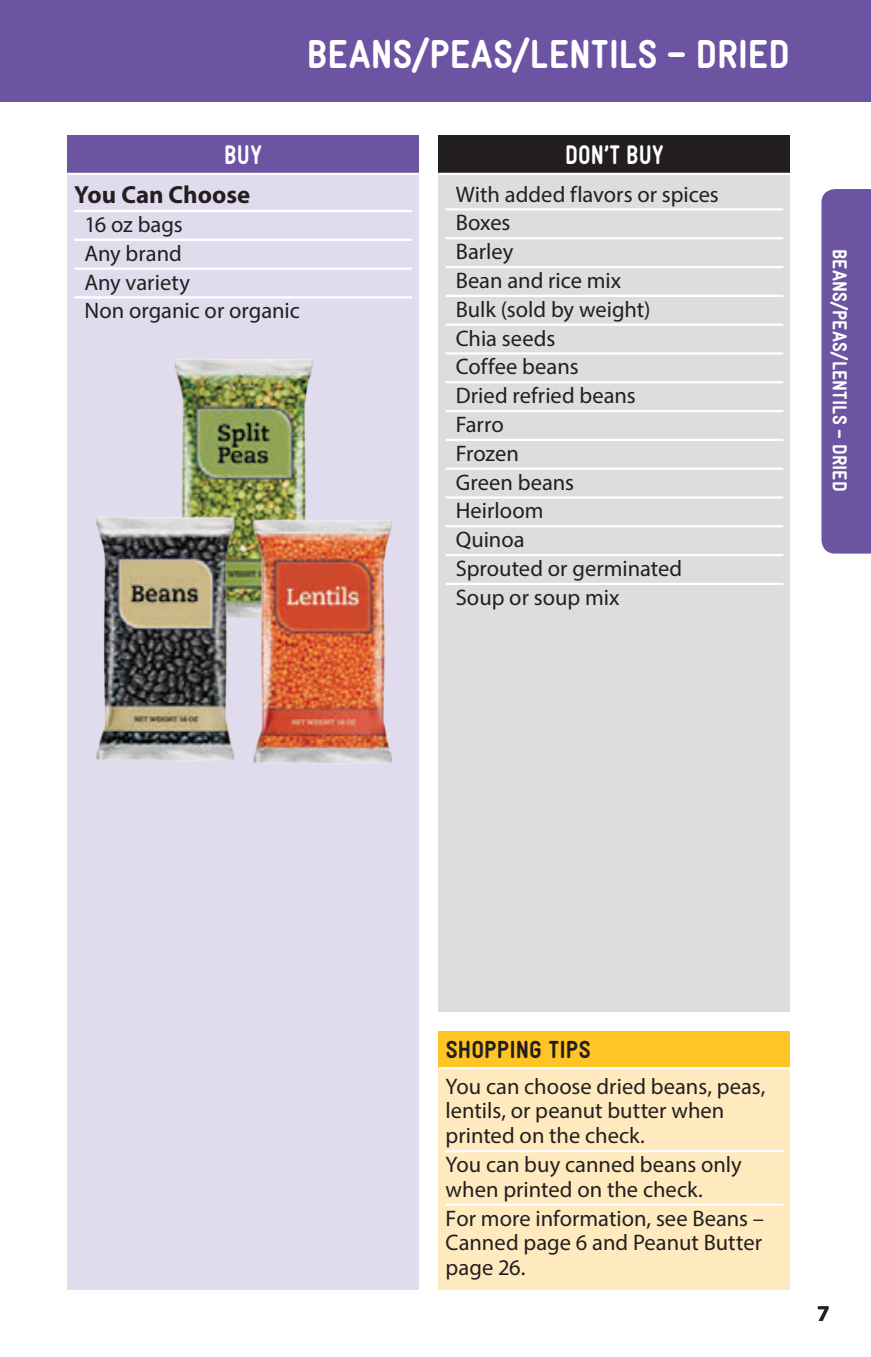
<style>
.page{position:relative;width:871px;height:1357px;background:#fff}
.page>*{position:absolute;margin:0;border:0;box-sizing:border-box;transform-origin:0 0}
.t1{font:900 40.5px "Gravur Condensed Pro";letter-spacing:.01em;color:#fff}
.t2{font:900 27px "Gravur Condensed Pro";letter-spacing:.01em;color:#fff;scale:.9 1}
.t3{font:700 24.75px "Myriad Pro";color:#231f20}
.t4{font:900 24.75px "Gravur Condensed Pro";letter-spacing:.005em;color:#231f20}
.t5{font:22.5px/28.8px "Myriad Pro";color:#231f20}
.t6{font:700 22.5px "Myriad Pro";color:#231f20}
.t7{font:900 20.25px "Gravur Condensed Pro";letter-spacing:.01em;color:#fff}
</style>
<div class="page">
<div style="left:0;top:0;width:871px;height:101px;background:#6c54a3"></div>
<div style="left:821px;top:189px;width:50px;height:365px;background:#6c54a3"></div>
<div style="left:68px;top:135px;width:350px;height:1154px;background:#e0dcee"></div>
<div style="left:68px;top:135px;width:350px;height:38px;background:#6c54a3"></div>
<hr style="left:68px;top:173px;width:350px;height:2px;background:#fff">
<hr style="left:74px;top:210px;width:338px;height:2px;background:#fff">
<hr style="left:74px;top:239px;width:338px;height:2px;background:#fff">
<hr style="left:74px;top:267px;width:338px;height:3px;background:#fff">
<hr style="left:74px;top:296px;width:338px;height:2px;background:#fff">
<div style="left:439px;top:135px;width:351px;height:876px;background:#dcddde"></div>
<div style="left:439px;top:135px;width:351px;height:38px;background:#231f20"></div>
<hr style="left:439px;top:173px;width:351px;height:2px;background:#fff">
<hr style="left:446px;top:208px;width:337px;height:3px;background:#fff">
<hr style="left:446px;top:237px;width:337px;height:2px;background:#fff">
<hr style="left:446px;top:266px;width:337px;height:2px;background:#fff">
<hr style="left:446px;top:295px;width:337px;height:2px;background:#fff">
<hr style="left:446px;top:323px;width:337px;height:3px;background:#fff">
<hr style="left:446px;top:352px;width:337px;height:3px;background:#fff">
<hr style="left:446px;top:381px;width:337px;height:2px;background:#fff">
<hr style="left:446px;top:410px;width:337px;height:2px;background:#fff">
<hr style="left:446px;top:439px;width:337px;height:2px;background:#fff">
<hr style="left:446px;top:467px;width:337px;height:3px;background:#fff">
<hr style="left:446px;top:496px;width:337px;height:3px;background:#fff">
<hr style="left:446px;top:525px;width:337px;height:2px;background:#fff">
<hr style="left:446px;top:554px;width:337px;height:2px;background:#fff">
<hr style="left:446px;top:583px;width:337px;height:2px;background:#fff">
<img style="left:174px;top:359px;width:140px;height:140px">
<img style="left:96px;top:496px;width:155px;height:264px">
<img style="left:235px;top:499px;width:158px;height:264px">
<div style="left:439px;top:1031px;width:351px;height:258px;background:#ffeabf"></div>
<div style="left:439px;top:1031px;width:351px;height:37px;background:#ffc426"></div>
<hr style="left:439px;top:1067px;width:351px;height:2px;background:#fff">
<hr style="left:446px;top:1150px;width:337px;height:2px;background:#fff">
<hr style="left:446px;top:1203px;width:337px;height:3px;background:#fff">
<h1 class="t1" style="left:307px;top:31px;width:484px">BEANS/PEAS/LENTILS – DRIED</h1>
<p class="t2" style="left:224px;top:139px;width:43px">BUY</p>
<p class="t3" style="left:74px;top:179px;width:177px">You Can Choose</p>
<p class="t5" style="left:84px;top:210px;width:217px">16 oz bags<br>Any brand<br>Any variety<br>Non organic or organic</p>
<p class="t2" style="left:565px;top:139px;width:111px">DON’T BUY</p>
<p class="t5" style="left:456px;top:179px;width:265px">With added flavors or spices<br>Boxes<br>Barley<br>Bean and rice mix<br>Bulk (sold by weight)<br>Chia seeds<br>Coffee beans<br>Dried refried beans<br>Farro<br>Frozen<br>Green beans<br>Heirloom<br>Quinoa<br>Sprouted or germinated<br>Soup or soup mix</p>
<p class="t7" style="left:851px;top:249px;width:244px;rotate:90deg">BEANS/PEAS/LENTILS – DRIED</p>
<p class="t4" style="left:446px;top:1036px;width:147px">SHOPPING TIPS</p>
<p class="t5" style="left:446px;top:1073px;width:321px;line-height:24.8px">You can choose dried beans, peas, lentils, or peanut butter when printed on the check.</p>
<p class="t5" style="left:446px;top:1152px;width:298px;line-height:24.8px">You can buy canned beans only when printed on the check.</p>
<p class="t5" style="left:446px;top:1205px;width:320px;line-height:24.8px;text-align:justify">For more information, see Beans – Canned page 6 and Peanut Butter page 26.</p>
<p class="t6" style="left:817px;top:1299px;width:14px">7</p>
</div>
